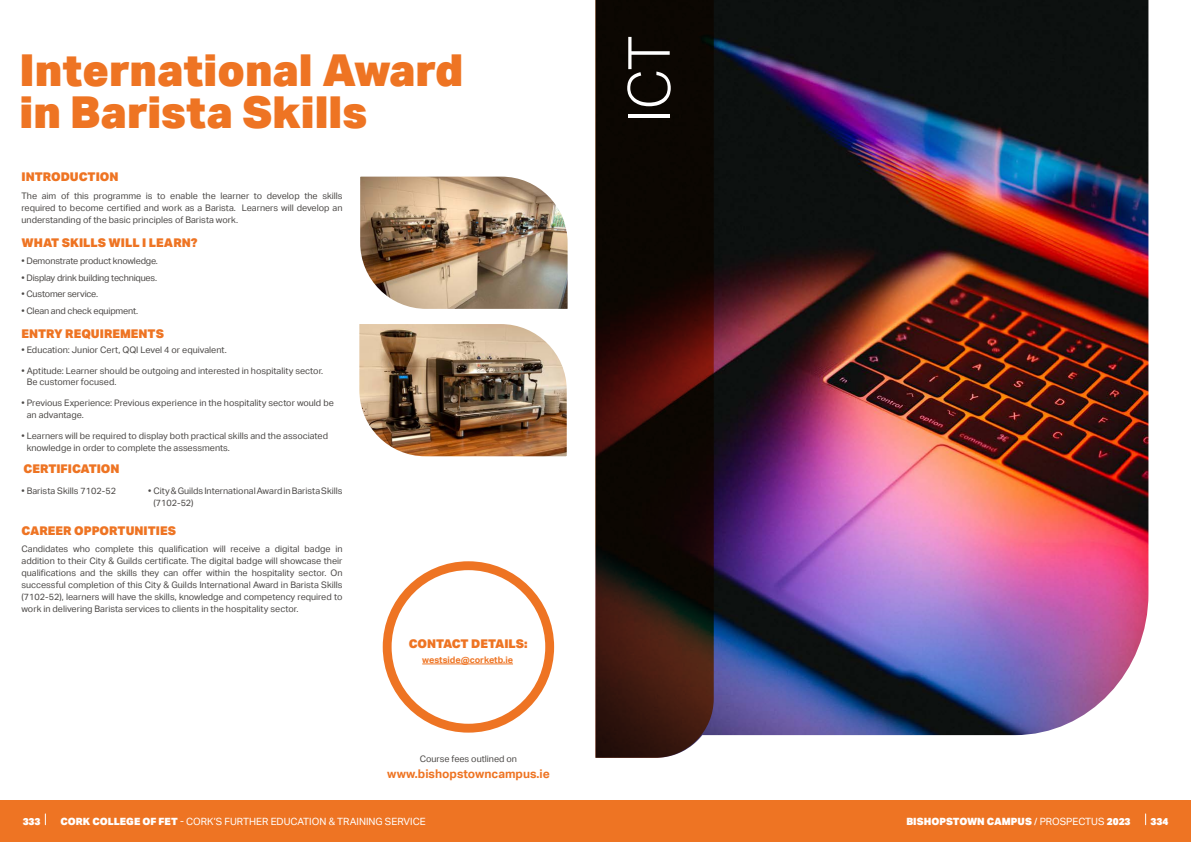
<style>
.page{position:relative;width:1191px;height:842px;background:#fff}
.page>*{position:absolute;margin:0;border:0;box-sizing:border-box;transform-origin:0 0}
.t1{font:300 58px "Aktiv Grotesk";color:#fff}
.t2{font:900 44px/41.6px "Aktiv Grotesk";color:#ee7423}
.t3{font:900 12px "Aktiv Grotesk";color:#ee7423}
.t4{font:700 12px "Aktiv Grotesk";color:#ee7423}
.t5{font:10px "Aktiv Grotesk";color:#fff}
.t6{font:900 10px "Aktiv Grotesk";color:#fff}
.t7{font:9px/12px "Aktiv Grotesk";color:#4b4846}
.t8{font:9px "Aktiv Grotesk";letter-spacing:-.02em;color:#4b4846}
.t9{font:700 9px "Aktiv Grotesk";color:#ee7423}
.s1{font-weight:900}
.s2{font-weight:400}
</style>
<div class="page">
<div style="left:0;top:800px;width:1191px;height:42px;background:#ee7423"></div>
<div style="left:383px;top:561px;width:171px;height:172px;background:#ee7423;border-radius:50%"></div>
<div style="left:391px;top:570px;width:154px;height:154px;background:#fff;border-radius:50%"></div>
<hr style="left:422px;top:664px;width:91px;height:1px;background:#ee7423">
<img style="left:359px;top:176px;width:209px;height:281px">
<img style="left:713px;top:0;width:435px;height:736px">
<svg style="left:595px;top:0;width:118px;height:758px;background:#220f09"></svg>
<h2 class="t2" style="left:20px;top:49px;width:445px">International Award in Barista Skills</h2>
<h3 class="t3" style="left:22px;top:169px;width:98px">INTRODUCTION</h3>
<p class="t7" style="left:22px;top:190px;width:322px;text-align:justify">The aim of this programme is to enable the learner to develop the skills required to become certified and work as a Barista. Learners will develop an understanding of the basic principles of Barista work.</p>
<h3 class="t3" style="left:22px;top:235px;width:177px">WHAT SKILLS WILL I LEARN?</h3>
<p class="t8" style="left:22px;top:256px;width:138px">• Demonstrate product knowledge.</p>
<p class="t8" style="left:22px;top:272px;width:137px">• Display drink building techniques.</p>
<p class="t8" style="left:22px;top:289px;width:78px">• Customer service.</p>
<p class="t8" style="left:22px;top:306px;width:118px">• Clean and check equipment.</p>
<h3 class="t3" style="left:22px;top:326px;width:144px">ENTRY REQUIREMENTS</h3>
<p class="t7" style="left:22px;top:344px;width:207px">• Education: Junior Cert, QQI Level 4 or equivalent.</p>
<p class="t7" style="left:27px;top:364px;width:298px;text-indent:-5px">• Aptitude: Learner should be outgoing and interested in hospitality sector.<br>Be customer focused.</p>
<p class="t7" style="left:27px;top:397px;width:308px;text-indent:-5px">• Previous Experience: Previous experience in the hospitality sector would be an advantage.</p>
<p class="t7" style="left:27px;top:429px;width:303px;text-indent:-5px">• Learners will be required to display both practical skills and the associated knowledge in order to complete the assessments.</p>
<h3 class="t3" style="left:24px;top:461px;width:98px">CERTIFICATION</h3>
<p class="t7" style="left:22px;top:485px;width:96px">• Barista Skills 7102-52</p>
<p class="t7" style="left:153px;top:485px;width:190px;text-indent:-5px">• City &amp; Guilds International Award in Barista Skills (7102-52)</p>
<h3 class="t3" style="left:22px;top:522px;width:156px">CAREER OPPORTUNITIES</h3>
<p class="t7" style="left:22px;top:543px;width:322px;text-align:justify">Candidates who complete this qualification will receive a digital badge in addition to their City &amp; Guilds certificate. The digital badge will showcase their qualifications and the skills they can offer within the hospitality sector. On successful completion of this City &amp; Guilds International Award in Barista Skills (7102-52), learners will have the skills, knowledge and competency required to work in delivering Barista services to clients in the hospitality sector.</p>
<h3 class="t3" style="left:409px;top:636px;width:120px">CONTACT DETAILS:</h3>
<p class="t9" style="left:422px;top:655px;width:92px">westside@corketb.ie</p>
<p class="t7" style="left:420px;top:752px;width:99px">Course fees outlined on</p>
<h3 class="t4" style="left:387px;top:766px;width:164px">www.bishopstowncampus.ie</h3>
<h1 class="t1" style="left:616px;top:123px;width:88px;rotate:-90deg">ICT</h1>
<p class="t6" style="left:23px;top:815px;width:19px">333</p>
<p class="t5" style="left:60px;top:816px;width:367px"><span class="s1">CORK COLLEGE OF FET</span> - CORK’S FURTHER EDUCATION &amp; TRAINING SERVICE</p>
<p class="t6" style="left:906px;top:815px;width:226px">BISHOPSTOWN CAMPUS <span class="s2">/ PROSPECTUS</span> 2023</p>
<p class="t6" style="left:1150px;top:815px;width:19px">334</p>
</div>
